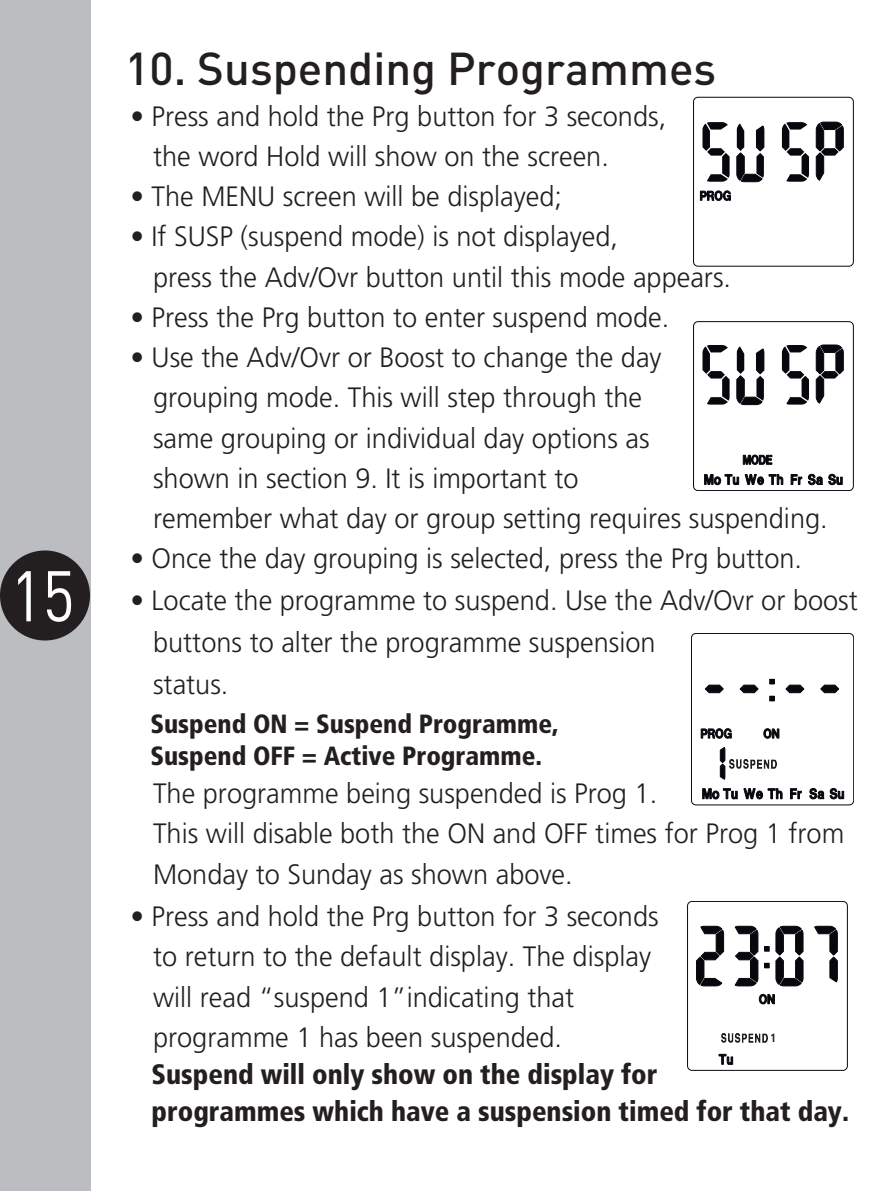
<style>
.page{position:relative;width:893px;height:1191px;background:#fff}
.page>*{position:absolute;margin:0;border:0;box-sizing:border-box;transform-origin:0 0}
.t1{font:70.35px "DINOT";color:#fff;scale:.87 1}
.t2{font:500 45.5px "DINOT";color:#231f20}
.t3{font:28px/40.2px "Frutiger LT 45 Lt";color:#231f20}
.t4{font:28px/36.8px "Frutiger LT 77 Blk Cn";color:#231f20}
.t5{font:26.25px/31.5px "Frutiger LT 77 Blk Cn";color:#231f20}
.t6{font:11.9px "Frutiger LT 67 Bd Cn";color:#231f20}
</style>
<div class="page">
<div style="left:0;top:0;width:90px;height:1191px;background:#bcbdc0"></div>
<div style="left:0;top:550px;width:90px;height:90px;background:#231f20;border-radius:50%"></div>
<svg style="left:693px;top:97px;width:161px;height:169px"></svg>
<svg style="left:693px;top:321px;width:161px;height:170px"></svg>
<svg style="left:691px;top:633px;width:163px;height:172px"></svg>
<img style="left:730px;top:759px;width:46px;height:9px">
<svg style="left:687px;top:901px;width:161px;height:169px"></svg>
<img style="left:721px;top:1033px;width:47px;height:9px">
<h1 class="t1" style="left:10px;top:552px;width:75px">15</h1>
<h2 class="t2" style="left:125px;top:39px;width:593px">10. Suspending Programmes</h2>
<p class="t3" style="left:153px;top:96px;width:515px;text-indent:-23px">• Press and hold the Prg button for 3 seconds, the word Hold will show on the screen.</p>
<p class="t3" style="left:130px;top:177px;width:433px">• The MENU screen will be displayed;</p>
<p class="t3" style="left:153px;top:217px;width:580px;text-indent:-23px">• If SUSP (suspend mode) is not displayed,<br>press the Adv/Ovr button until this mode appears.</p>
<p class="t3" style="left:130px;top:297px;width:540px">• Press the Prg button to enter suspend mode.</p>
<p class="t3" style="left:153px;top:338px;width:676px;text-indent:-23px">• Use the Adv/Ovr or Boost to change the day<br>grouping mode. This will step through the<br>same grouping or individual day options as<br>shown in section 9. It is important to<br>remember what day or group setting requires suspending.</p>
<p class="t3" style="left:130px;top:539px;width:673px">• Once the day grouping is selected, press the Prg button.</p>
<p class="t3" style="left:153px;top:580px;width:706px;line-height:42px;text-indent:-23px">• Locate the programme to suspend. Use the Adv/Ovr or boost buttons to alter the programme suspension<br>status.</p>
<p class="t5" style="left:150px;top:708px;width:410px">Suspend ON = Suspend Programme,<br>Suspend OFF = Active Programme.</p>
<p class="t3" style="left:153px;top:774px;width:693px">The programme being suspended is Prog 1.<br>This will disable both the ON and OFF times for Prog 1 from<br>Monday to Sunday as shown above.</p>
<p class="t3" style="left:153px;top:896px;width:507px;text-indent:-23px">• Press and hold the Prg button for 3 seconds to return to the default display. The display will read “suspend 1”indicating that programme 1 has been suspended.</p>
<p class="t4" style="left:152px;top:1055px;width:699px">Suspend will only show on the display for<br>programmes which have a suspension timed for that day.</p>
<p class="t6" style="left:770px;top:1031px;width:8px">1</p>
</div>
